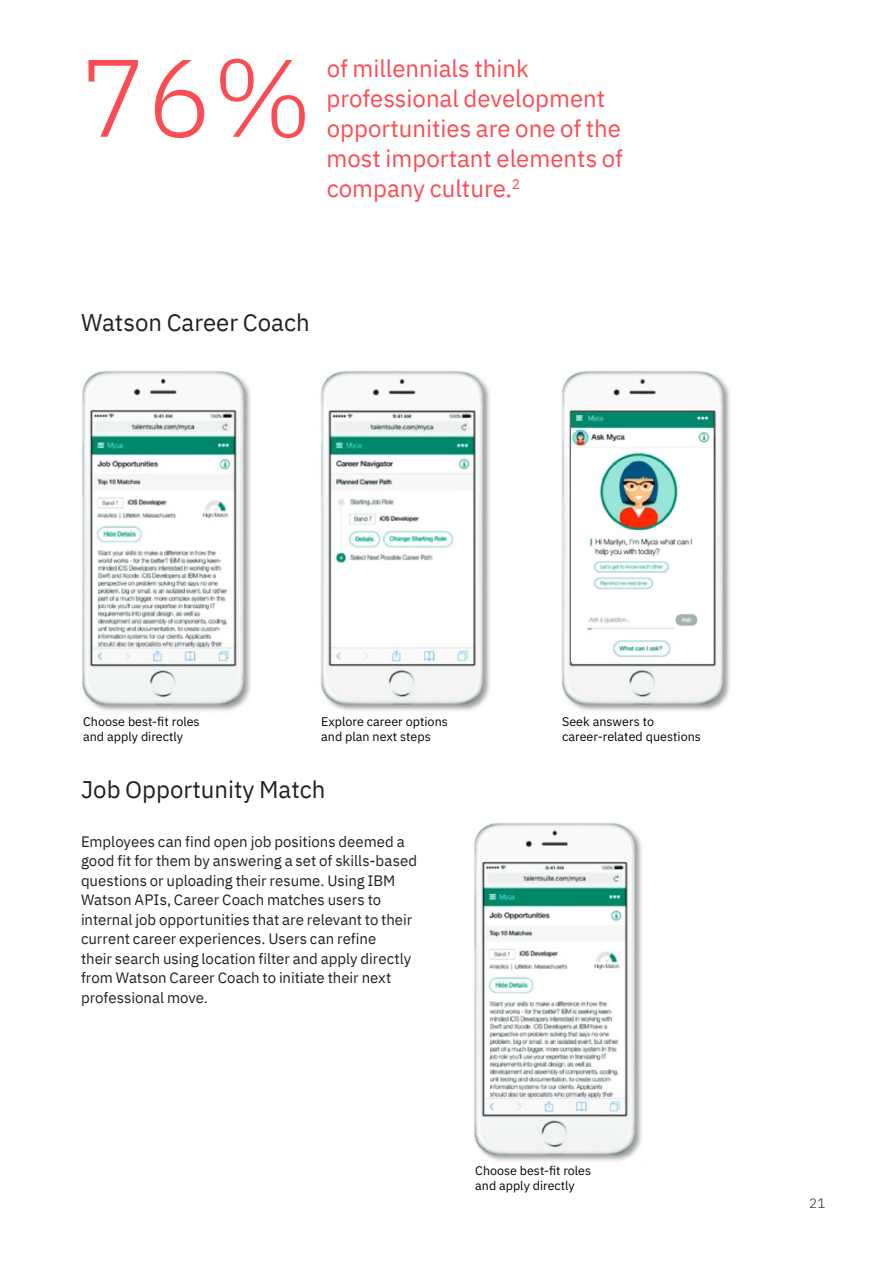
<style>
.page{position:relative;width:893px;height:1263px;background:#fff}
.page>*{position:absolute;margin:0;border:0;box-sizing:border-box;transform-origin:0 0}
.t1{font:300 109.95px "IBM Plex Sans";color:#fb4b53}
.t2{font:24px/30px "IBM Plex Sans";color:#fb4b53}
.t3{font:24px "IBM Plex Sans";color:#231f20}
.t4{font:15px/19.5px "IBM Plex Sans";color:#231f20}
.t5{font:300 13.5px "IBM Plex Sans";color:#231f20}
.t6{font:12.45px/15px "IBM Plex Sans";color:#000}
</style>
<div class="page">
<img style="left:561px;top:371px;width:169px;height:340px">
<img style="left:572px;top:413px;width:141px;height:248px">
<img style="left:82px;top:371px;width:169px;height:340px">
<img style="left:320px;top:371px;width:170px;height:340px">
<img style="left:473px;top:822px;width:169px;height:340px">
<h1 class="t1" style="left:81px;top:15px;width:233px">76%</h1>
<h2 class="t2" style="left:327px;top:51px;width:298px">of millennials think professional development opportunities are one of the most important elements of company culture.<sup>2</sup></h2>
<h2 class="t3" style="left:81px;top:304px;width:230px">Watson Career Coach</h2>
<p class="t6" style="left:83px;top:713px;width:118px">Choose best-fit roles and apply directly</p>
<p class="t6" style="left:321px;top:713px;width:128px">Explore career options and plan next steps</p>
<p class="t6" style="left:562px;top:713px;width:140px">Seek answers to career-related questions</p>
<h2 class="t3" style="left:81px;top:771px;width:246px">Job Opportunity Match</h2>
<p class="t4" style="left:81px;top:830px;width:338px">Employees can find open job positions deemed a good fit for them by answering a set of skills-based questions or uploading their resume. Using IBM Watson APIs, Career Coach matches users to internal job opportunities that are relevant to their current career experiences. Users can refine<br>their search using location filter and apply directly from Watson Career Coach to initiate their next professional move.</p>
<p class="t6" style="left:475px;top:1162px;width:117px">Choose best-fit roles and apply directly</p>
<p class="t5" style="left:809px;top:1193px;width:18px">21</p>
</div>
